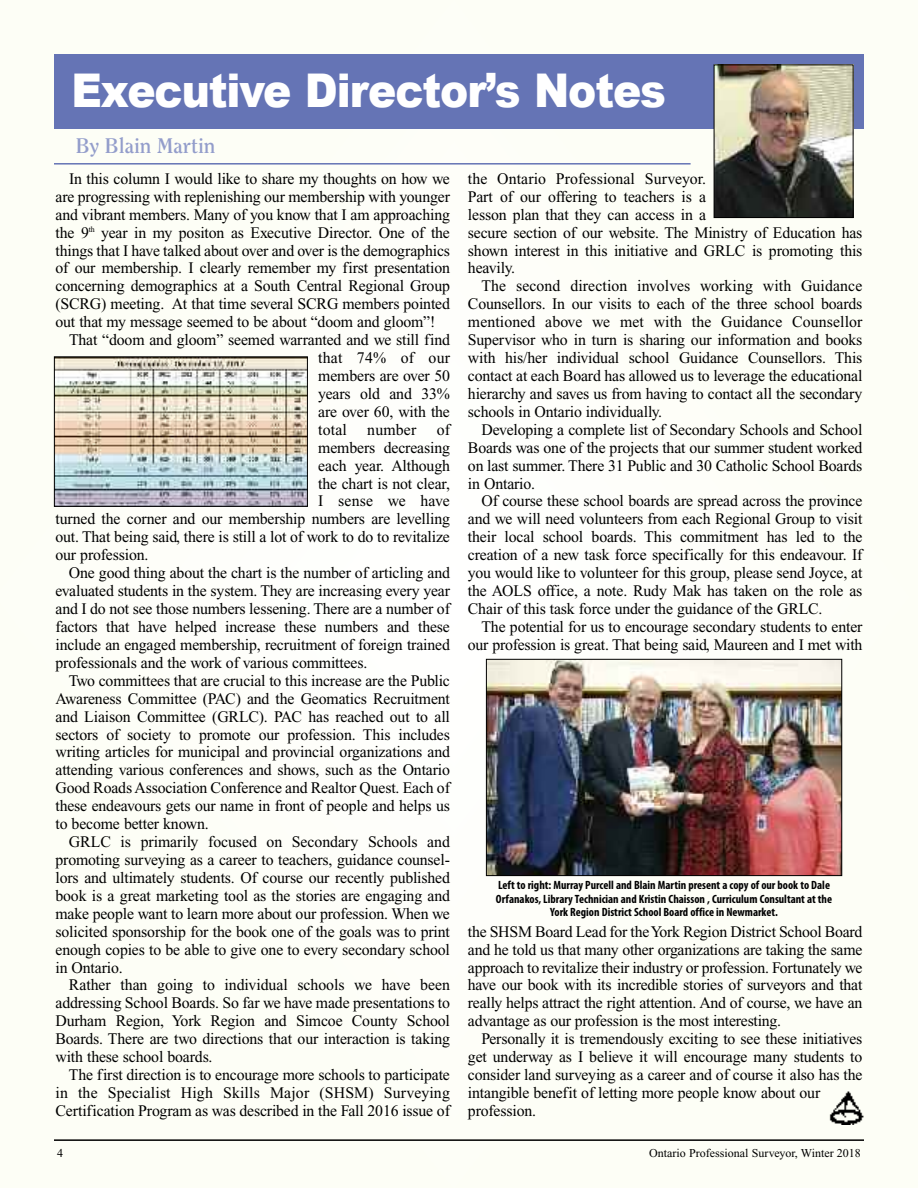
<style>
.page{position:relative;width:918px;height:1188px;background:#fdfef6}
.page>*{position:absolute;margin:0;border:0;box-sizing:border-box;transform-origin:0 0}
.t1{font:900 46.5px "Arial";letter-spacing:-.025em;color:#fff;scale:.91 1}
.t2{font:700 21px "Clearface";color:#939dcb}
.t3{font:16.2px/17.9px "Times New Roman";letter-spacing:-.01em;color:#000;text-align:justify}
.t4{font:16.2px "Times New Roman";letter-spacing:.01em;color:#000}
.t5{font:700 condensed 12px/13.5px "Myriad Pro";color:#000;text-align:center}
.t6{font:12px "Times New Roman";color:#000}
</style>
<div class="page">
<div style="left:54px;top:54px;width:810px;height:74px;background:#6574b5"></div>
<hr style="left:54px;top:163px;width:637px;height:2px;background:#6574b5">
<img style="left:716px;top:66px;width:136px;height:150px">
<div style="left:714px;top:64px;width:140px;height:154px;border:1px solid #000"></div>
<img style="left:829px;top:1091px;width:35px;height:34px">
<hr style="left:54px;top:1139px;width:810px;height:2px;background:#000">
<img style="left:56px;top:358px;width:250px;height:147px">
<div style="left:54px;top:356px;width:254px;height:151px;border:1px solid #000"></div>
<img style="left:488px;top:661px;width:352px;height:213px">
<div style="left:486px;top:659px;width:356px;height:217px;border:1px solid #000"></div>
<h1 class="t1" style="left:71px;top:55px;width:655px">Executive Director’s Notes</h1>
<p class="t2" style="left:76px;top:137px;width:141px">By Blain Martin</p>
<p class="t3" style="left:69px;top:171px;width:383px">In this column I would like to share my thoughts on how we</p>
<p class="t3" style="left:56px;top:189px;width:396px">are progressing with replenishing our membership with younger</p>
<p class="t3" style="left:56px;top:207px;width:396px">and vibrant members. Many of you know that I am approaching</p>
<p class="t3" style="left:56px;top:225px;width:396px">the 9<sup>th</sup> year in my positon as Executive Director. One of the</p>
<p class="t3" style="left:56px;top:243px;width:396px">things that I have talked about over and over is the demographics</p>
<p class="t3" style="left:56px;top:261px;width:396px">of our membership. I clearly remember my first presentation</p>
<p class="t3" style="left:56px;top:279px;width:396px">concerning demographics at a South Central Regional Group</p>
<p class="t3" style="left:56px;top:296px;width:396px">(SCRG) meeting. At that time several SCRG members pointed</p>
<p class="t3" style="left:56px;top:314px;width:381px">out that my message seemed to be about “doom and gloom”!</p>
<p class="t3" style="left:69px;top:332px;width:383px">That “doom and gloom” seemed warranted and we still find</p>
<p class="t4" style="left:318px;top:352px;width:133px">that 74% of our</p>
<p class="t3" style="left:318px;top:368px;width:133px">members are over 50</p>
<p class="t3" style="left:318px;top:386px;width:133px">years old and 33%</p>
<p class="t3" style="left:318px;top:404px;width:133px">are over 60, with the</p>
<p class="t3" style="left:318px;top:422px;width:30px">total</p>
<p class="t3" style="left:367px;top:422px;width:51px">number</p>
<p class="t3" style="left:437px;top:422px;width:15px">of</p>
<p class="t3" style="left:318px;top:440px;width:133px">members decreasing</p>
<p class="t3" style="left:318px;top:458px;width:133px">each year. Although</p>
<p class="t3" style="left:318px;top:476px;width:133px">the chart is not clear,</p>
<p class="t4" style="left:318px;top:495px;width:133px">I sense we have</p>
<p class="t3" style="left:55px;top:512px;width:396px">turned the corner and our membership numbers are levelling</p>
<p class="t3" style="left:55px;top:530px;width:396px">out. That being said, there is still a lot of work to do to revitalize</p>
<p class="t3" style="left:55px;top:547px;width:94px">our profession.</p>
<p class="t3" style="left:69px;top:565px;width:383px">One good thing about the chart is the number of articling and</p>
<p class="t3" style="left:55px;top:583px;width:396px">evaluated students in the system. They are increasing every year</p>
<p class="t3" style="left:55px;top:601px;width:396px">and I do not see those numbers lessening. There are a number of</p>
<p class="t3" style="left:55px;top:619px;width:396px">factors that have helped increase these numbers and these</p>
<p class="t3" style="left:55px;top:637px;width:396px">include an engaged membership, recruitment of foreign trained</p>
<p class="t3" style="left:55px;top:655px;width:313px">professionals and the work of various committees.</p>
<p class="t3" style="left:69px;top:673px;width:383px">Two committees that are crucial to this increase are the Public</p>
<p class="t3" style="left:55px;top:691px;width:396px">Awareness Committee (PAC) and the Geomatics Recruitment</p>
<p class="t3" style="left:55px;top:709px;width:396px">and Liaison Committee (GRLC). PAC has reached out to all</p>
<p class="t3" style="left:55px;top:727px;width:396px">sectors of society to promote our profession. This includes</p>
<p class="t3" style="left:55px;top:745px;width:396px">writing articles for municipal and provincial organizations and</p>
<p class="t3" style="left:55px;top:763px;width:396px">attending various conferences and shows, such as the Ontario</p>
<p class="t3" style="left:55px;top:780px;width:396px">Good Roads Association Conference and Realtor Quest. Each of</p>
<p class="t3" style="left:55px;top:798px;width:396px">these endeavours gets our name in front of people and helps us</p>
<p class="t3" style="left:55px;top:816px;width:155px">to become better known.</p>
<p class="t3" style="left:69px;top:834px;width:382px">GRLC is primarily focused on Secondary Schools and</p>
<p class="t3" style="left:55px;top:852px;width:396px">promoting surveying as a career to teachers, guidance counsel-</p>
<p class="t3" style="left:55px;top:870px;width:396px">lors and ultimately students. Of course our recently published</p>
<p class="t3" style="left:55px;top:888px;width:396px">book is a great marketing tool as the stories are engaging and</p>
<p class="t3" style="left:55px;top:906px;width:396px">make people want to learn more about our profession. When we</p>
<p class="t3" style="left:55px;top:924px;width:396px">solicited sponsorship for the book one of the goals was to print</p>
<p class="t3" style="left:55px;top:942px;width:396px">enough copies to be able to give one to every secondary school</p>
<p class="t3" style="left:55px;top:960px;width:69px">in Ontario.</p>
<p class="t3" style="left:69px;top:978px;width:383px">Rather than going to individual schools we have been</p>
<p class="t3" style="left:55px;top:996px;width:396px">addressing School Boards. So far we have made presentations to</p>
<p class="t3" style="left:55px;top:1013px;width:396px">Durham Region, York Region and Simcoe County School</p>
<p class="t3" style="left:55px;top:1031px;width:396px">Boards. There are two directions that our interaction is taking</p>
<p class="t3" style="left:55px;top:1049px;width:159px">with these school boards.</p>
<p class="t3" style="left:69px;top:1067px;width:382px">The first direction is to encourage more schools to participate</p>
<p class="t4" style="left:55px;top:1087px;width:396px">in the Specialist High Skills Major (SHSM) Surveying</p>
<p class="t3" style="left:55px;top:1103px;width:396px">Certification Program as was described in the Fall 2016 issue of</p>
<p class="t3" style="left:468px;top:171px;width:396px;text-align:left">the Ontario Professional Surveyor.<br>Part of our offering to teachers is a<br>lesson plan that they can access in a<br>secure section of our website. The Ministry of Education has shown interest in this initiative and GRLC is promoting this heavily.</p>
<p class="t3" style="left:468px;top:279px;width:396px;text-indent:13px">The second direction involves working with Guidance Counsellors. In our visits to each of the three school boards mentioned above we met with the Guidance Counsellor Supervisor who in turn is sharing our information and books with his/her individual school Guidance Counsellors. This contact at each Board has allowed us to leverage the educational hierarchy and saves us from having to contact all the secondary schools in Ontario individually.</p>
<p class="t3" style="left:468px;top:422px;width:396px;text-indent:14px">Developing a complete list of Secondary Schools and School Boards was one of the projects that our summer student worked on last summer. There 31 Public and 30 Catholic School Boards in Ontario.</p>
<p class="t3" style="left:468px;top:494px;width:396px;text-indent:14px">Of course these school boards are spread across the province and we will need volunteers from each Regional Group to visit their local school boards. This commitment has led to the creation of a new task force specifically for this endeavour. If you would like to volunteer for this group, please send Joyce, at the AOLS office, a note. Rudy Mak has taken on the role as Chair of this task force under the guidance of the GRLC.</p>
<p class="t3" style="left:468px;top:619px;width:396px;text-align:right">The potential for us to encourage secondary students to enter our profession is great. That being said, Maureen and I met with</p>
<p class="t5" style="left:496px;top:879px;width:338px">Left to right: Murray Purcell and Blain Martin present a copy of our book to Dale<br>Orfanakos, Library Technician and Kristin Chaisson , Curriculum Consultant at the<br>York Region District School Board office in Newmarket.</p>
<p class="t3" style="left:468px;top:924px;width:396px">the SHSM Board Lead for theYork Region District School Board and he told us that many other organizations are taking the same approach to revitalize their industry or profession. Fortunately we have our book with its incredible stories of surveyors and that really helps attract the right attention. And of course, we have an advantage as our profession is the most interesting.</p>
<p class="t3" style="left:468px;top:1031px;width:396px;text-align:left;text-indent:14px">Personally it is tremendously exciting to see these initiatives get underway as I believe it will encourage many students to consider land surveying as a career and of course it also has the intangible benefit of letting more people know about our profession.</p>
<p class="t6" style="left:57px;top:1148px;width:7px">4</p>
<p class="t6" style="left:649px;top:1148px;width:213px">Ontario Professional Surveyor, Winter 2018</p>
</div>
